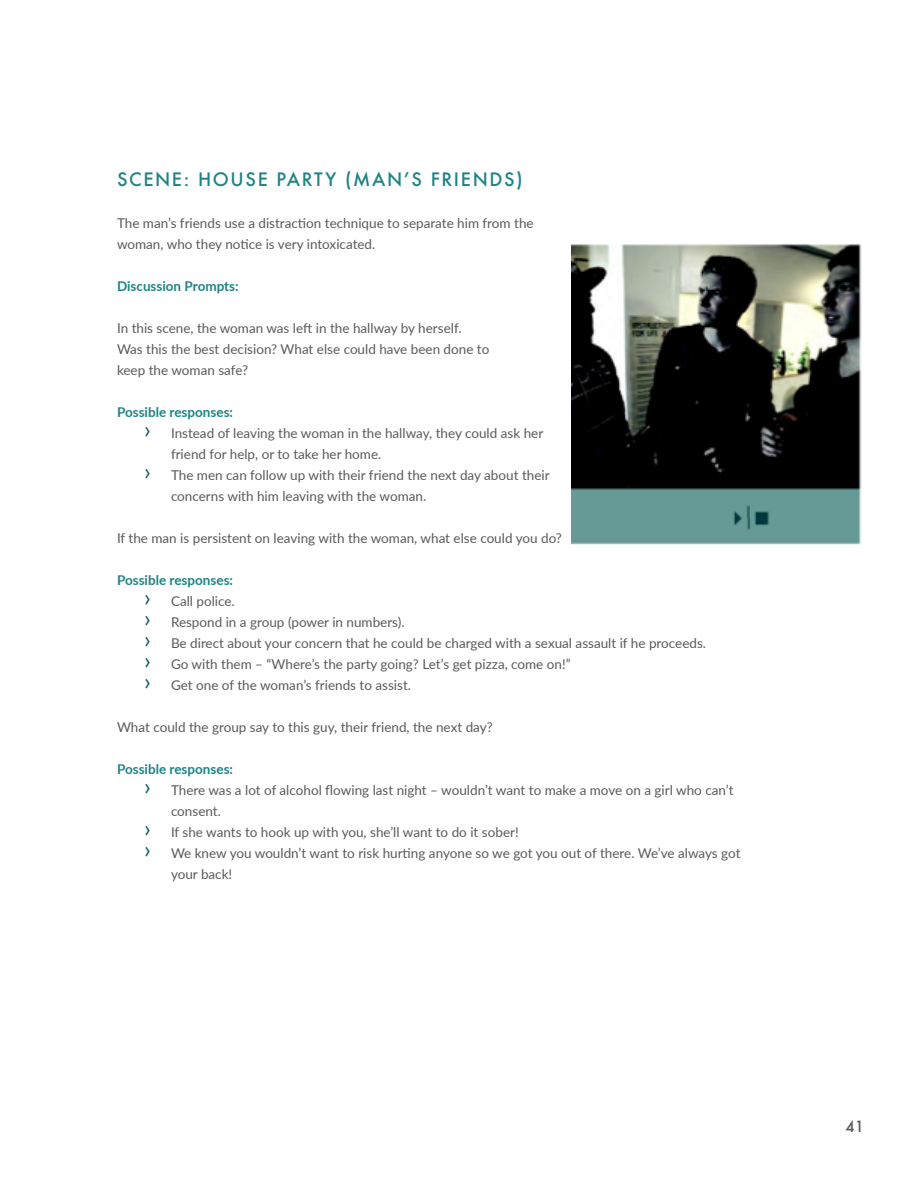
<style>
.page{position:relative;width:918px;height:1188px;background:#fff}
.page>*{position:absolute;margin:0;border:0;box-sizing:border-box;transform-origin:0 0}
.Body_Titles{font:500 18px "Futura";letter-spacing:.09em;color:#1f8385}
.t1{font:500 15px "Futura";color:#5a5a5d}
.Body_Text{font:13.5px/21px "Lato";color:#5a5a5d}
.Body_Text-2{font:700 13.5px "Lato";color:#1f8385}
.s1{font-size:24px;color:#126062}
</style>
<div class="page">
<img style="left:572px;top:244px;width:290px;height:301px">
<p class="Body_Titles" style="left:117px;top:167px;width:407px">SCENE: HOUSE PARTY (MAN’S FRIENDS)</p>
<p class="Body_Text" style="left:117px;top:212px;width:418px">The man’s friends use a distraction technique to separate him from the woman, who they notice is very intoxicated.</p>
<p class="Body_Text-2" style="left:117px;top:276px;width:123px">Discussion Prompts:</p>
<p class="Body_Text" style="left:117px;top:317px;width:346px">In this scene, the woman was left in the hallway by herself.</p>
<p class="Body_Text" style="left:117px;top:338px;width:374px">Was this the best decision? What else could have been done to</p>
<p class="Body_Text" style="left:117px;top:359px;width:133px">keep the woman safe?</p>
<p class="Body_Text-2" style="left:117px;top:402px;width:118px">Possible responses:</p>
<p class="Body_Text" style="left:171px;top:422px;width:374px;text-indent:-27px"><span class="s1">›</span> Instead of leaving the woman in the hallway, they could ask her friend for help, or to take her home.</p>
<p class="Body_Text" style="left:171px;top:464px;width:380px;text-indent:-27px"><span class="s1">›</span> The men can follow up with their friend the next day about their concerns with him leaving with the woman.</p>
<p class="Body_Text" style="left:117px;top:527px;width:446px">If the man is persistent on leaving with the woman, what else could you do?</p>
<p class="Body_Text-2" style="left:117px;top:570px;width:118px">Possible responses:</p>
<p class="Body_Text" style="left:144px;top:590px;width:92px"><span class="s1">›</span> Call police.</p>
<p class="Body_Text" style="left:144px;top:611px;width:262px"><span class="s1">›</span> Respond in a group (power in numbers).</p>
<p class="Body_Text" style="left:144px;top:632px;width:564px"><span class="s1">›</span> Be direct about your concern that he could be charged with a sexual assault if he proceeds.</p>
<p class="Body_Text" style="left:144px;top:653px;width:428px"><span class="s1">›</span> Go with them – “Where’s the party going? Let’s get pizza, come on!”</p>
<p class="Body_Text" style="left:144px;top:674px;width:269px"><span class="s1">›</span> Get one of the woman’s friends to assist.</p>
<p class="Body_Text" style="left:117px;top:716px;width:377px">What could the group say to this guy, their friend, the next day?</p>
<p class="Body_Text-2" style="left:117px;top:759px;width:118px">Possible responses:</p>
<p class="Body_Text" style="left:171px;top:779px;width:564px;text-indent:-27px"><span class="s1">›</span> There was a lot of alcohol flowing last night – wouldn’t want to make a move on a girl who can’t consent.</p>
<p class="Body_Text" style="left:144px;top:821px;width:376px"><span class="s1">›</span> If she wants to hook up with you, she’ll want to do it sober!</p>
<p class="Body_Text" style="left:171px;top:842px;width:571px;text-indent:-27px"><span class="s1">›</span> We knew you wouldn’t want to risk hurting anyone so we got you out of there. We’ve always got your back!</p>
<p class="t1" style="left:845px;top:1116px;width:20px">41</p>
</div>
